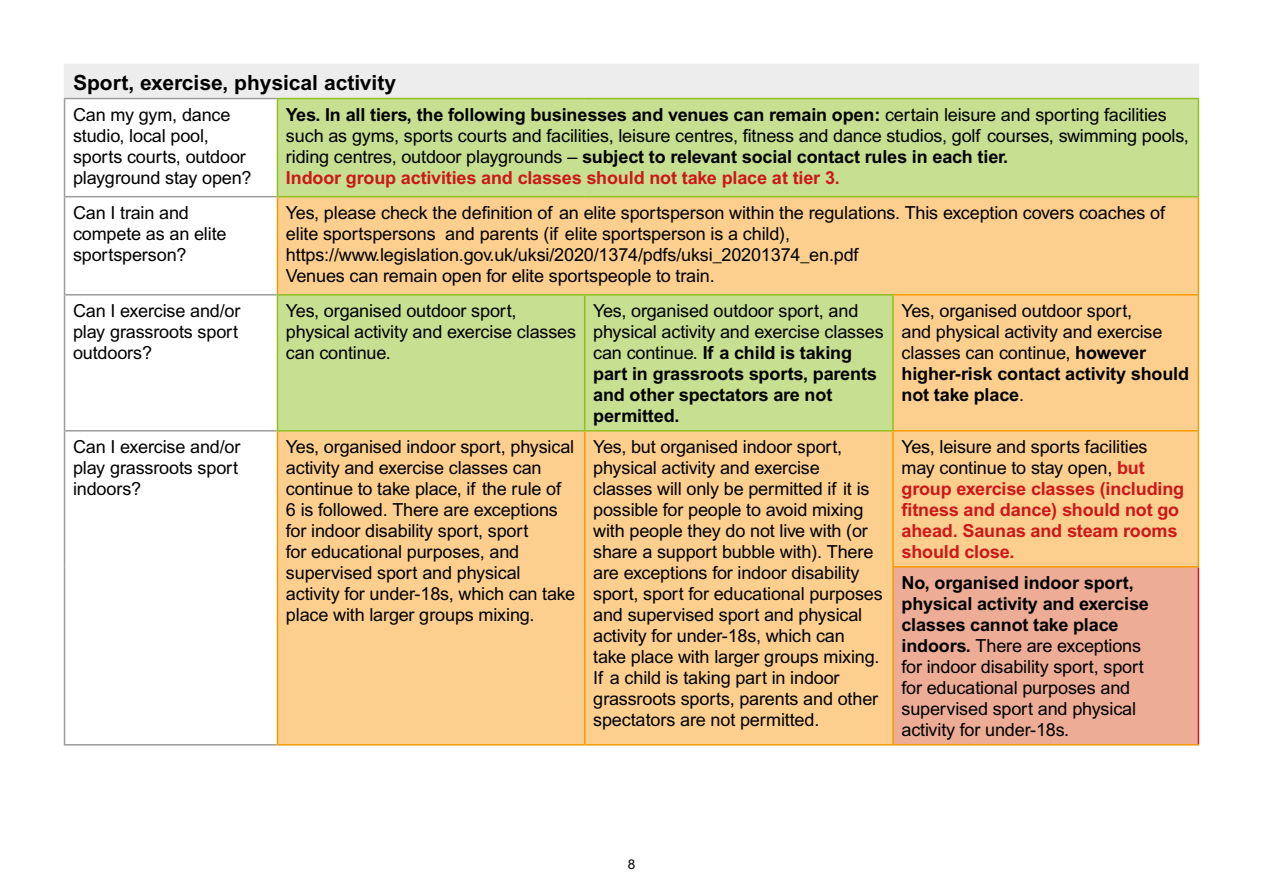
<style>
.page{position:relative;width:1263px;height:893px;background:#fff}
.page>*{position:absolute;margin:0;border:0;box-sizing:border-box;transform-origin:0 0}
.H1_table_header{font:700 21px "Arial SFMT";color:#000}
.P_table_body{font:18px/21px "Arial SFMT";letter-spacing:-.01em;color:#000}
.P_table_body-2{font:700 18px/21px "Arial SFMT";letter-spacing:-.01em;color:#000}
.P_table_body-3{font:700 18px/21px "Arial SFMT";letter-spacing:-.01em;color:#cd1719}
.t1{font:13.5px "Arial SFMT";color:#000}
.s1{font-weight:700}
.s2{font-weight:700;color:#cd1719}
.s3{font-weight:400}
.s4{font-weight:400;color:#000}
</style>
<div class="page">
<div style="left:65px;top:65px;width:1133px;height:34px;background:#ededed"></div>
<div style="left:278px;top:99px;width:920px;height:97px;background:#c7df90"></div>
<svg style="left:278px;top:197px;width:920px;height:547px;background:#f2d18e"></svg>
<div style="left:893px;top:567px;width:305px;height:178px;background:#ecac95"></div>
<hr style="left:64px;top:65px;width:1px;height:33px;background:#ededed">
<hr style="left:1198px;top:65px;width:1px;height:33px;background:#ededed">
<hr style="left:64px;top:98px;width:213px;height:1px;background:#9d9d9c">
<hr style="left:64px;top:99px;width:1px;height:97px;background:#9d9d9c">
<hr style="left:64px;top:197px;width:1px;height:97px;background:#9d9d9c">
<hr style="left:64px;top:296px;width:1px;height:134px;background:#9d9d9c">
<hr style="left:64px;top:432px;width:1px;height:135px;background:#9d9d9c">
<hr style="left:64px;top:567px;width:1px;height:177px;background:#9d9d9c">
<hr style="left:64px;top:744px;width:213px;height:1px;background:#9d9d9c">
<hr style="left:64px;top:196px;width:213px;height:1px;background:#9d9d9c">
<hr style="left:64px;top:294px;width:213px;height:2px;background:#9d9d9c">
<hr style="left:64px;top:430px;width:213px;height:2px;background:#9d9d9c">
<hr style="left:277px;top:432px;width:1px;height:135px;background:#f59c00">
<hr style="left:584px;top:432px;width:1px;height:135px;background:#f59c00">
<hr style="left:277px;top:567px;width:1px;height:177px;background:#f59c00">
<hr style="left:584px;top:567px;width:1px;height:177px;background:#f59c00">
<hr style="left:892px;top:567px;width:2px;height:177px;background:#f59c00">
<hr style="left:1198px;top:567px;width:1px;height:177px;background:#cd1719">
<hr style="left:277px;top:99px;width:1px;height:97px;background:#8fbf21">
<hr style="left:1198px;top:99px;width:1px;height:97px;background:#8fbf21">
<hr style="left:277px;top:196px;width:308px;height:1px;background:#8fbf21">
<hr style="left:585px;top:196px;width:308px;height:1px;background:#8fbf21">
<hr style="left:893px;top:196px;width:306px;height:1px;background:#8fbf21">
<hr style="left:277px;top:294px;width:308px;height:2px;background:#8fbf21">
<hr style="left:277px;top:296px;width:1px;height:134px;background:#8fbf21">
<hr style="left:585px;top:294px;width:309px;height:2px;background:#8fbf21">
<hr style="left:584px;top:296px;width:1px;height:134px;background:#8fbf21">
<hr style="left:892px;top:296px;width:2px;height:134px;background:#8fbf21">
<hr style="left:277px;top:430px;width:308px;height:2px;background:#8fbf21">
<hr style="left:585px;top:430px;width:307px;height:2px;background:#8fbf21">
<hr style="left:894px;top:294px;width:305px;height:2px;background:#f59c00">
<hr style="left:1198px;top:296px;width:1px;height:134px;background:#f59c00">
<hr style="left:892px;top:430px;width:307px;height:2px;background:#f59c00">
<hr style="left:277px;top:98px;width:308px;height:1px;background:#8fbf21">
<hr style="left:585px;top:98px;width:308px;height:1px;background:#8fbf21">
<hr style="left:893px;top:98px;width:306px;height:1px;background:#8fbf21">
<hr style="left:892px;top:432px;width:2px;height:134px;background:#f59c00">
<hr style="left:1198px;top:432px;width:1px;height:134px;background:#f59c00">
<hr style="left:892px;top:566px;width:307px;height:1px;background:#f59c00">
<hr style="left:277px;top:744px;width:308px;height:1px;background:#f59c00">
<hr style="left:585px;top:744px;width:308px;height:1px;background:#f59c00">
<hr style="left:893px;top:744px;width:306px;height:1px;background:#f59c00">
<hr style="left:277px;top:197px;width:1px;height:97px;background:#f59c00">
<hr style="left:1198px;top:197px;width:1px;height:97px;background:#f59c00">
<hr style="left:64px;top:64px;width:213px;height:1px;background:#ededed">
<hr style="left:277px;top:64px;width:308px;height:1px;background:#ededed">
<hr style="left:585px;top:64px;width:308px;height:1px;background:#ededed">
<hr style="left:893px;top:64px;width:306px;height:1px;background:#ededed">
<h1 class="H1_table_header" style="left:73px;top:70px;width:325px">Sport, exercise, physical activity</h1>
<p class="P_table_body" style="left:73px;top:104px;width:180px">Can my gym, dance studio, local pool, sports courts, outdoor playground stay open?</p>
<p class="P_table_body" style="left:286px;top:104px;width:904px"><span class="s1">Yes. In all tiers, the following businesses and venues can remain open:</span> certain leisure and sporting facilities such as gyms, sports courts and facilities, leisure centres, fitness and dance studios, golf courses, swimming pools, riding centres, outdoor playgrounds – <span class="s1">subject to relevant social contact rules in each tier.<br></span><span class="s2">Indoor group activities and classes should not take place at tier 3.</span></p>
<p class="P_table_body" style="left:73px;top:202px;width:155px">Can I train and compete as an elite sportsperson?</p>
<p class="P_table_body" style="left:286px;top:202px;width:880px">Yes, please check the definition of an elite sportsperson within the regulations. This exception covers coaches of elite sportspersons and parents (if elite sportsperson is a child), https://www.legislation.gov.uk/uksi/2020/1374/pdfs/uksi_20201374_en.pdf<br>Venues can remain open for elite sportspeople to train.</p>
<p class="P_table_body" style="left:73px;top:300px;width:169px">Can I exercise and/or play grassroots sport outdoors?</p>
<p class="P_table_body" style="left:286px;top:300px;width:292px">Yes, organised outdoor sport, physical activity and exercise classes can continue.</p>
<p class="P_table_body-2" style="left:593px;top:300px;width:292px"><span class="s3">Yes, organised outdoor sport, and physical activity and exercise classes can continue.</span> If a child is taking part in grassroots sports, parents and other spectators are not permitted.</p>
<p class="P_table_body" style="left:901px;top:300px;width:289px">Yes, organised outdoor sport,<br>and physical activity and exercise classes can continue, <span class="s1">however higher-risk contact activity should not take place</span>.</p>
<p class="P_table_body" style="left:73px;top:436px;width:169px">Can I exercise and/or play grassroots sport indoors?</p>
<p class="P_table_body" style="left:286px;top:436px;width:291px">Yes, organised indoor sport, physical activity and exercise classes can continue to take place, if the rule of 6 is followed. There are exceptions for indoor disability sport, sport<br>for educational purposes, and supervised sport and physical activity for under-18s, which can take place with larger groups mixing.</p>
<p class="P_table_body" style="left:593px;top:436px;width:291px">Yes, but organised indoor sport, physical activity and exercise classes will only be permitted if it is possible for people to avoid mixing with people they do not live with (or share a support bubble with). There are exceptions for indoor disability sport, sport for educational purposes and supervised sport and physical activity for under-18s, which can<br>take place with larger groups mixing.<br>If a child is taking part in indoor grassroots sports, parents and other spectators are not permitted.</p>
<p class="P_table_body-3" style="left:901px;top:436px;width:284px"><span class="s4">Yes, leisure and sports facilities may continue to stay open,</span> but group exercise classes (including fitness and dance) should not go ahead. Saunas and steam rooms should close.</p>
<p class="P_table_body" style="left:901px;top:572px;width:249px"><span class="s1">No, organised indoor sport, physical activity and exercise classes cannot take place indoors.</span> There are exceptions for indoor disability sport, sport for educational purposes and supervised sport and physical activity for under-18s.</p>
<p class="t1" style="left:628px;top:857px;width:9px">8</p>
</div>
